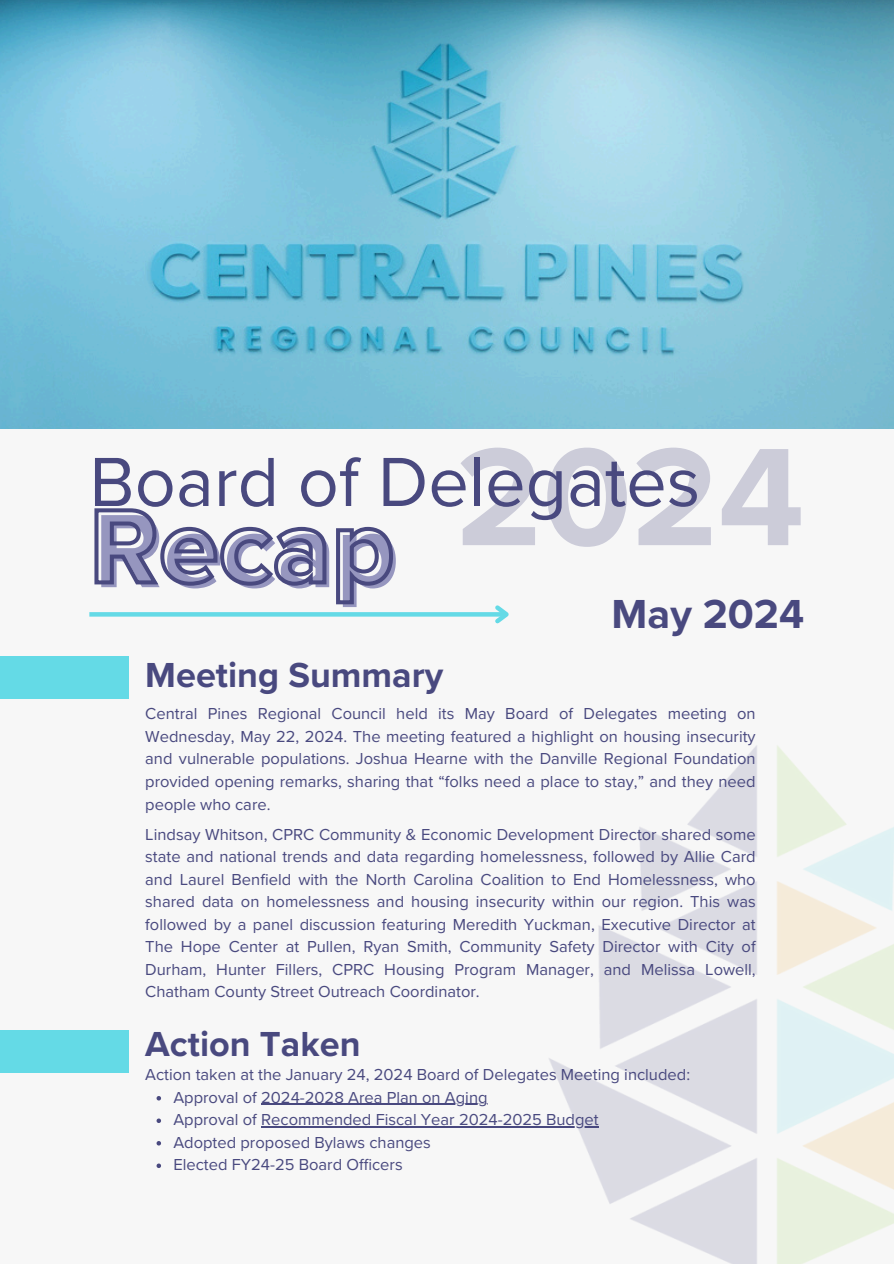
<style>
.page{position:relative;width:894px;height:1264px;background:#fff}
.page>*{position:absolute;margin:0;border:0;box-sizing:border-box;transform-origin:0 0}
.t1{font:700 108px "Proxima Nova";color:#9696bf}
.t2{font:72px "Proxima Nova";color:#49497f}
.t3{font:700 42px "Proxima Nova";color:#49497f}
.t4{font:700 36px "Proxima Nova";color:#49497f}
.t5{font:16.5px/22.5px "Proxima Nova";color:#49497f;text-align:justify}
.s1{font-weight:700;font-size:144px}
</style>
<div class="page">
<div style="left:0;top:0;width:893px;height:1263px;background:#f7f7f7"></div>
<img style="left:0;top:0;width:893px;height:429px">
<div style="left:0;top:656px;width:128px;height:42px;background:#64dae6"></div>
<div style="left:0;top:1030px;width:128px;height:42px;background:#64dae6"></div>
<img style="left:388px;top:745px;width:505px;height:518px">
<svg style="left:94px;top:508px;width:300px;height:97px"></svg>
<svg style="left:89px;top:612px;width:402px;height:4px;background:#68dae6"></svg>
<svg style="left:491px;top:605px;width:18px;height:19px"></svg>
<svg style="left:156px;top:1096px;width:5px;height:4px"></svg>
<hr style="left:261px;top:1103px;width:226px;height:1px;background:#49497f">
<svg style="left:156px;top:1118px;width:5px;height:4px"></svg>
<hr style="left:261px;top:1126px;width:337px;height:1px;background:#49497f">
<svg style="left:156px;top:1141px;width:5px;height:4px"></svg>
<svg style="left:156px;top:1163px;width:5px;height:4px"></svg>
<h3 class="t2" style="left:89px;top:440px;width:716px">Board of De<span class="s1">2</span>leg<span class="s1">0</span>ate<span class="s1">2</span>s <span class="s1">4</span></h3>
<h1 class="t1" style="left:94px;top:488px;width:306px">Recap</h1>
<h1 class="t3" style="left:611px;top:589px;width:194px">May 2024</h1>
<h4 class="t4" style="left:145px;top:654px;width:299px">Meeting Summary</h4>
<h5 class="t5" style="left:145px;top:703px;width:611px">Central Pines Regional Council held its May Board of Delegates meeting on Wednesday, May 22, 2024. The meeting featured a highlight on housing insecurity and vulnerable populations. Joshua Hearne with the Danville Regional Foundation provided opening remarks, sharing that “folks need a place to stay,” and they need people who care.</h5>
<p class="t5" style="left:145px;top:823px;width:611px">Lindsay Whitson, CPRC Community &amp; Economic Development Director shared some state and national trends and data regarding homelessness, followed by Allie Card and Laurel Benfield with the North Carolina Coalition to End Homelessness, who shared data on homelessness and housing insecurity within our region. This was followed by a panel discussion featuring Meredith Yuckman, Executive Director at The Hope Center at Pullen, Ryan Smith, Community Safety Director with City of Durham, Hunter Fillers, CPRC Housing Program Manager, and Melissa Lowell, Chatham County Street Outreach Coordinator.</p>
<p class="t4" style="left:145px;top:1023px;width:217px">Action Taken</p>
<p class="t5" style="left:145px;top:1063px;width:546px">Action taken at the January 24, 2024 Board of Delegates Meeting included:</p>
<p class="t5" style="left:173px;top:1086px;width:315px">Approval of 2024-2028 Area Plan on Aging</p>
<h5 class="t5" style="left:173px;top:1108px;width:427px">Approval of Recommended Fiscal Year 2024-2025 Budget</h5>
<p class="t5" style="left:173px;top:1131px;width:259px">Adopted proposed Bylaws changes</p>
<p class="t5" style="left:173px;top:1153px;width:231px">Elected FY24-25 Board Officers</p>
</div>
